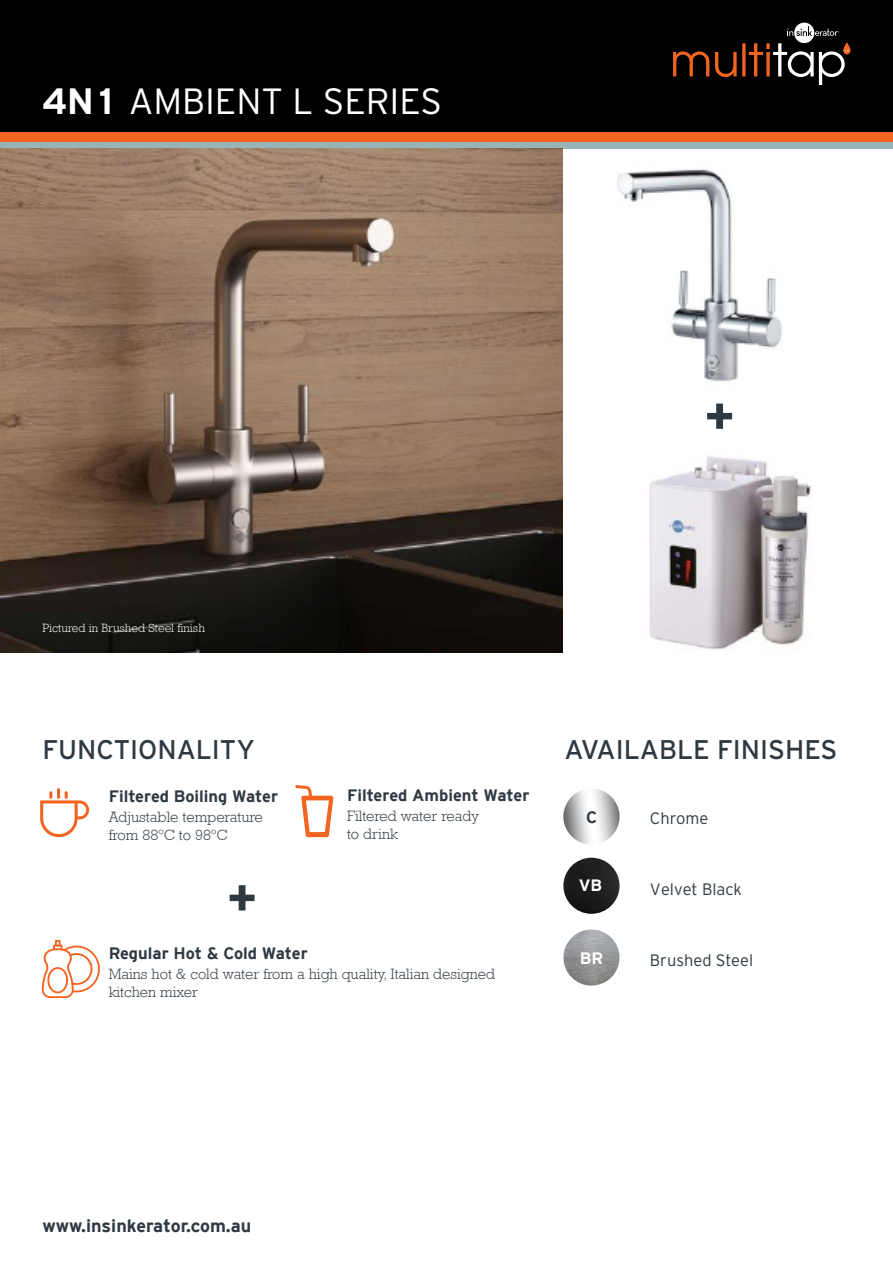
<style>
.page{position:relative;width:893px;height:1263px;background:#fff}
.page>*{position:absolute;margin:0;border:0;box-sizing:border-box;transform-origin:0 0}
.t1{font:300 36.45px "Interstate";color:#fff}
.t2{font:27px "Interstate";color:#2f3942}
.t3{font:700 18px "Interstate";color:#2f3942}
.t4{font:700 16.5px "Interstate";color:#2f3942}
.t5{font:300 16.5px "Interstate";color:#2f3942}
.t6{font:700 16.5px "Interstate";color:#fff}
.t7{font:300 15px/18px "Rockwell";color:#2f3942}
.t8{font:300 12px "Rockwell";color:#fff}
.s1{font-weight:700}
</style>
<div class="page">
<img style="left:562px;top:148px;width:281px;height:275px">
<div style="left:0;top:0;width:893px;height:142px;background:#000"></div>
<svg style="left:673px;top:23px;width:177px;height:62px"></svg>
<svg style="left:707px;top:403px;width:25px;height:26px"></svg>
<div style="left:0;top:132px;width:893px;height:10px;background:#f36421"></div>
<div style="left:0;top:142px;width:893px;height:6px;background:#97b5b7"></div>
<img style="left:0;top:148px;width:562px;height:504px">
<img style="left:649px;top:456px;width:162px;height:194px">
<img style="left:563px;top:788px;width:56px;height:57px;border-radius:28px">
<img style="left:563px;top:858px;width:56px;height:56px;border-radius:28px">
<img style="left:563px;top:929px;width:56px;height:56px;border-radius:28px">
<svg style="left:230px;top:885px;width:25px;height:25px"></svg>
<svg style="left:40px;top:788px;width:49px;height:49px"></svg>
<svg style="left:42px;top:940px;width:58px;height:58px"></svg>
<svg style="left:295px;top:785px;width:39px;height:53px"></svg>
<p class="t1" style="left:43px;top:81px;width:401px"><span class="s1">4N1</span> AMBIENT L SERIES</p>
<p class="t8" style="left:43px;top:621px;width:164px">Pictured in Brushed Steel finish</p>
<p class="t2" style="left:43px;top:734px;width:214px">FUNCTIONALITY</p>
<p class="t4" style="left:109px;top:787px;width:171px">Filtered Boiling Water</p>
<p class="t7" style="left:109px;top:808px;width:156px">Adjustable temperature from 88ºC to 98ºC</p>
<p class="t4" style="left:347px;top:785px;width:184px">Filtered Ambient Water</p>
<p class="t7" style="left:347px;top:806px;width:133px">Filtered water ready to drink</p>
<p class="t4" style="left:109px;top:943px;width:200px">Regular Hot &amp; Cold Water</p>
<p class="t7" style="left:109px;top:964px;width:388px">Mains hot &amp; cold water from a high quality, Italian designed kitchen mixer</p>
<p class="t2" style="left:564px;top:734px;width:275px">AVAILABLE FINISHES</p>
<p class="t4" style="left:586px;top:808px;width:13px">C</p>
<p class="t5" style="left:650px;top:808px;width:60px">Chrome</p>
<p class="t6" style="left:579px;top:876px;width:25px">VB</p>
<p class="t5" style="left:650px;top:880px;width:93px">Velvet Black</p>
<p class="t6" style="left:580px;top:949px;width:25px">BR</p>
<p class="t5" style="left:650px;top:951px;width:105px">Brushed Steel</p>
<p class="t3" style="left:43px;top:1216px;width:210px">www.insinkerator.com.au</p>
</div>
